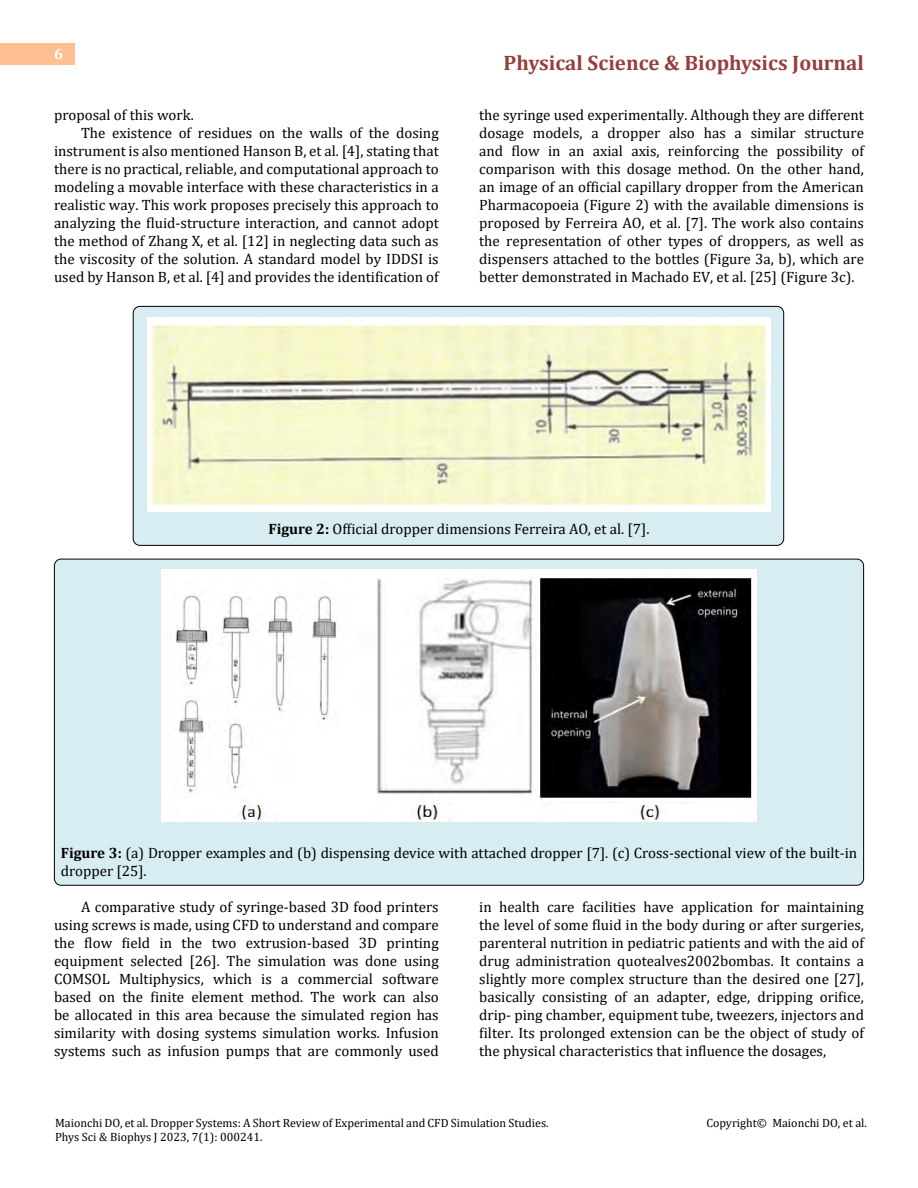
<style>
.page{position:relative;width:918px;height:1188px;background:#fff}
.page>*{position:absolute;margin:0;border:0;box-sizing:border-box;transform-origin:0 0}
.t1{font:700 21px "Cambria";color:#953f3c}
.t2{font:15px/18px "Cambria";color:#000;text-align:justify}
.t3{font:700 15px "Cambria";color:#fff}
.t4{font:12px/14.4px "Cambria";color:#000}
.s1{font-weight:700}
</style>
<div class="page">
<div style="left:0;top:43px;width:75px;height:21px;background:#ffbf91"></div>
<div style="left:54px;top:559px;width:810px;height:326px;background:#d8edf2;border-radius:7px"></div>
<div style="left:133px;top:306px;width:651px;height:239px;background:#d8edf2;border-radius:7px"></div>
<div style="left:133px;top:306px;width:651px;height:240px;border:1px solid #000;border-radius:7px"></div>
<img style="left:147px;top:318px;width:624px;height:193px">
<img style="left:162px;top:570px;width:594px;height:252px">
<p class="t3" style="left:54px;top:44px;width:10px">6</p>
<p class="t2" style="left:54px;top:105px;width:141px">proposal of this work.</p>
<p class="t2" style="left:81px;top:123px;width:359px">The existence of residues on the walls of the dosing</p>
<p class="t2" style="left:54px;top:141px;width:386px">instrument is also mentioned Hanson B, et al. [4], stating that</p>
<p class="t2" style="left:54px;top:159px;width:386px">there is no practical, reliable, and computational approach to</p>
<p class="t2" style="left:54px;top:177px;width:386px">modeling a movable interface with these characteristics in a</p>
<p class="t2" style="left:54px;top:195px;width:386px">realistic way. This work proposes precisely this approach to</p>
<p class="t2" style="left:54px;top:213px;width:386px">analyzing the fluid-structure interaction, and cannot adopt</p>
<p class="t2" style="left:54px;top:231px;width:386px">the method of Zhang X, et al. [12] in neglecting data such as</p>
<p class="t2" style="left:54px;top:249px;width:386px">the viscosity of the solution. A standard model by IDDSI is</p>
<p class="t2" style="left:54px;top:267px;width:386px">used by Hanson B, et al. [4] and provides the identification of</p>
<h1 class="t1" style="left:504px;top:48px;width:362px">Physical Science &amp; Biophysics Journal</h1>
<p class="t2" style="left:479px;top:105px;width:386px">the syringe used experimentally. Although they are different dosage models, a dropper also has a similar structure and flow in an axial axis, reinforcing the possibility of comparison with this dosage method. On the other hand, an image of an official capillary dropper from the American Pharmacopoeia (Figure 2) with the available dimensions is proposed by Ferreira AO, et al. [7]. The work also contains the representation of other types of droppers, as well as dispensers attached to the bottles (Figure 3a, b), which are better demonstrated in Machado EV, et al. [25] (Figure 3c).</p>
<p class="t2" style="left:268px;top:519px;width:383px"><span class="s1">Figure 2:</span> Official dropper dimensions Ferreira AO, et al. [7].</p>
<p class="t2" style="left:61px;top:843px;width:798px"><span class="s1">Figure 3:</span> (a) Dropper examples and (b) dispensing device with attached dropper [7]. (c) Cross-sectional view of the built-in dropper [25].</p>
<p class="t2" style="left:54px;top:897px;width:386px;text-indent:27px">A comparative study of syringe-based 3D food printers using screws is made, using CFD to understand and compare the flow field in the two extrusion-based 3D printing equipment selected [26]. The simulation was done using COMSOL Multiphysics, which is a commercial software based on the finite element method. The work can also be allocated in this area because the simulated region has similarity with dosing systems simulation works. Infusion systems such as infusion pumps that are commonly used</p>
<p class="t2" style="left:479px;top:897px;width:386px">in health care facilities have application for maintaining the level of some fluid in the body during or after surgeries, parenteral nutrition in pediatric patients and with the aid of drug administration quotealves2002bombas. It contains a slightly more complex structure than the desired one [27], basically consisting of an adapter, edge, dripping orifice, drip- ping chamber, equipment tube, tweezers, injectors and filter. Its prolonged extension can be the object of study of the physical characteristics that influence the dosages,</p>
<p class="t4" style="left:55px;top:1115px;width:495px">Maionchi DO, et al. Dropper Systems: A Short Review of Experimental and CFD Simulation Studies.<br>Phys Sci &amp; Biophys J 2023, 7(1): 000241.</p>
<p class="t4" style="left:706px;top:1115px;width:162px">Copyright© Maionchi DO, et al.</p>
</div>
